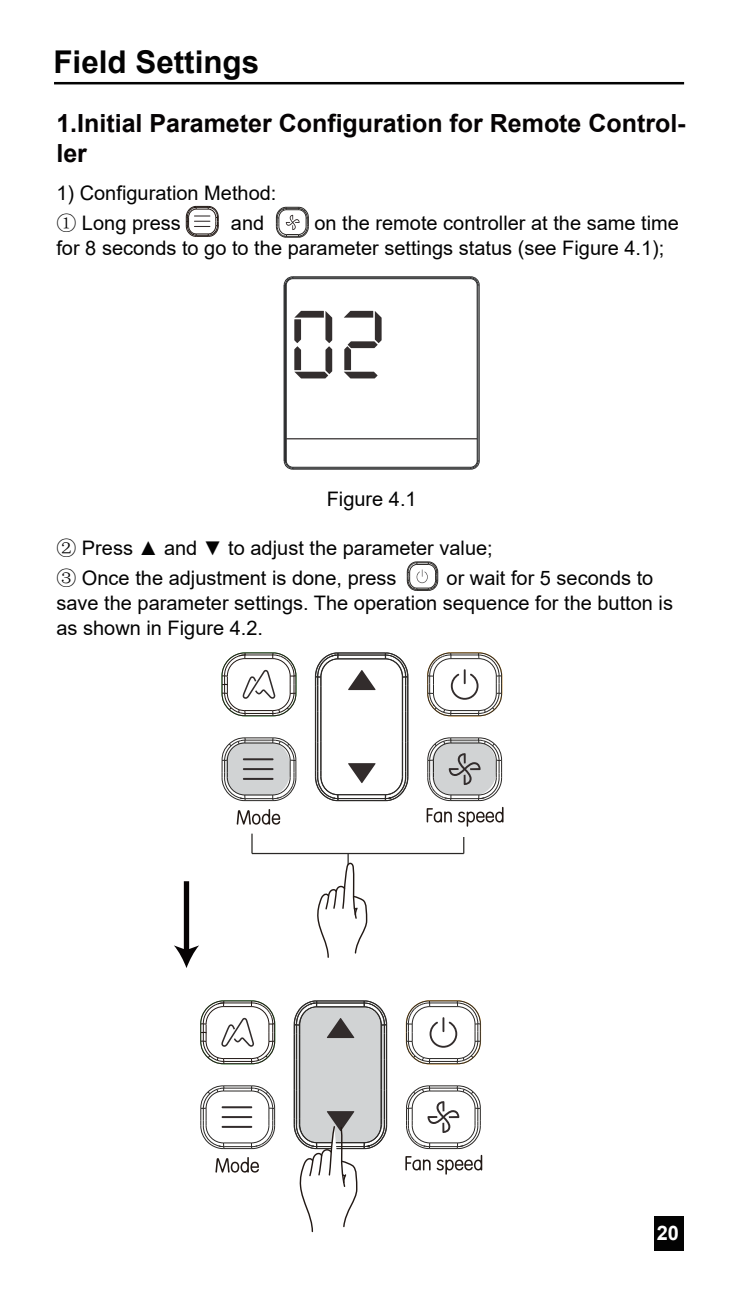
<style>
.page{position:relative;width:737px;height:1304px;background:#fff}
.page>*{position:absolute;margin:0;border:0;box-sizing:border-box;transform-origin:0 0}
.t1{font:700 31.5px "Arial";color:#030303}
.t2{font:700 25px/30px "Arial";color:#060304}
.t3{font:20px/25px "Arial";color:#030303}
.t4{font:700 20px "Arial";color:#fff}
.s1{font-family:"Sim Sun"}
</style>
<div class="page">
<hr style="left:54px;top:82px;width:630px;height:2px;background:#030303">
<div style="left:655px;top:1216px;width:29px;height:35px;background:#030303"></div>
<svg style="left:284px;top:276px;width:196px;height:194px"></svg>
<div style="left:184px;top:881px;width:5px;height:71px;background:#060304"></div>
<svg style="left:174px;top:945px;width:25px;height:23px"></svg>
<svg style="left:407px;top:561px;width:31px;height:30px"></svg>
<svg style="left:427px;top:808px;width:25px;height:14px"></svg>
<svg style="left:458px;top:807px;width:46px;height:20px"></svg>
<svg style="left:237px;top:809px;width:43px;height:16px"></svg>
<svg style="left:222px;top:737px;width:74px;height:64px"></svg>
<svg style="left:315px;top:652px;width:94px;height:149px"></svg>
<svg style="left:427px;top:737px;width:75px;height:64px;background:#bdbdbd"></svg>
<svg style="left:427px;top:652px;width:75px;height:64px"></svg>
<hr style="left:243px;top:778px;width:31px;height:2px;background:#322c2c">
<hr style="left:243px;top:768px;width:31px;height:2px;background:#322c2c">
<hr style="left:243px;top:758px;width:31px;height:2px;background:#322c2c">
<svg style="left:251px;top:834px;width:2px;height:19px"></svg>
<hr style="left:252px;top:853px;width:212px;height:1px;background:#2a2826">
<svg style="left:463px;top:837px;width:1px;height:16px"></svg>
<svg style="left:317px;top:854px;width:52px;height:104px"></svg>
<svg style="left:186px;top:206px;width:33px;height:31px"></svg>
<svg style="left:276px;top:207px;width:33px;height:31px"></svg>
<svg style="left:405px;top:1156px;width:26px;height:14px"></svg>
<svg style="left:437px;top:1155px;width:45px;height:20px"></svg>
<svg style="left:215px;top:1157px;width:44px;height:16px"></svg>
<svg style="left:200px;top:1085px;width:75px;height:64px"></svg>
<svg style="left:406px;top:1085px;width:75px;height:64px"></svg>
<svg style="left:406px;top:1000px;width:75px;height:64px"></svg>
<hr style="left:222px;top:1126px;width:30px;height:2px;background:#322c2c">
<hr style="left:222px;top:1116px;width:30px;height:2px;background:#322c2c">
<hr style="left:222px;top:1106px;width:30px;height:2px;background:#322c2c">
<svg style="left:294px;top:1000px;width:93px;height:233px"></svg>
<svg style="left:221px;top:652px;width:75px;height:64px"></svg>
<svg style="left:200px;top:1000px;width:75px;height:64px"></svg>
<h1 class="t1" style="left:53px;top:40px;width:207px">Field Settings</h1>
<p class="t2" style="left:56px;top:109px;width:631px">1.Initial Parameter Configuration for Remote Control&shy;ler</p>
<p class="t3" style="left:56px;top:177px;width:222px;line-height:30px">1) Configuration Method:<br><span class="s1">①</span> Long press</p>
<p class="t3" style="left:56px;top:210px;width:624px;text-indent:258px">on the remote controller at the same time for 8 seconds to go to the parameter settings status (see Figure 4.1);</p>
<p class="t3" style="left:231px;top:210px;width:35px">and</p>
<p class="t3" style="left:327px;top:486px;width:92px">Figure 4.1</p>
<p class="t3" style="left:56px;top:533px;width:438px;line-height:30px"><span class="s1">②</span> Press ▲ and ▼ to adjust the parameter value;<br><span class="s1">③</span> Once the adjustment is done, press</p>
<p class="t3" style="left:56px;top:565px;width:618px;text-indent:390px">or wait for 5 seconds to save the parameter settings. The operation sequence for the button is as shown in Figure 4.2.</p>
<p class="t4" style="left:657px;top:1219px;width:24px">20</p>
</div>
